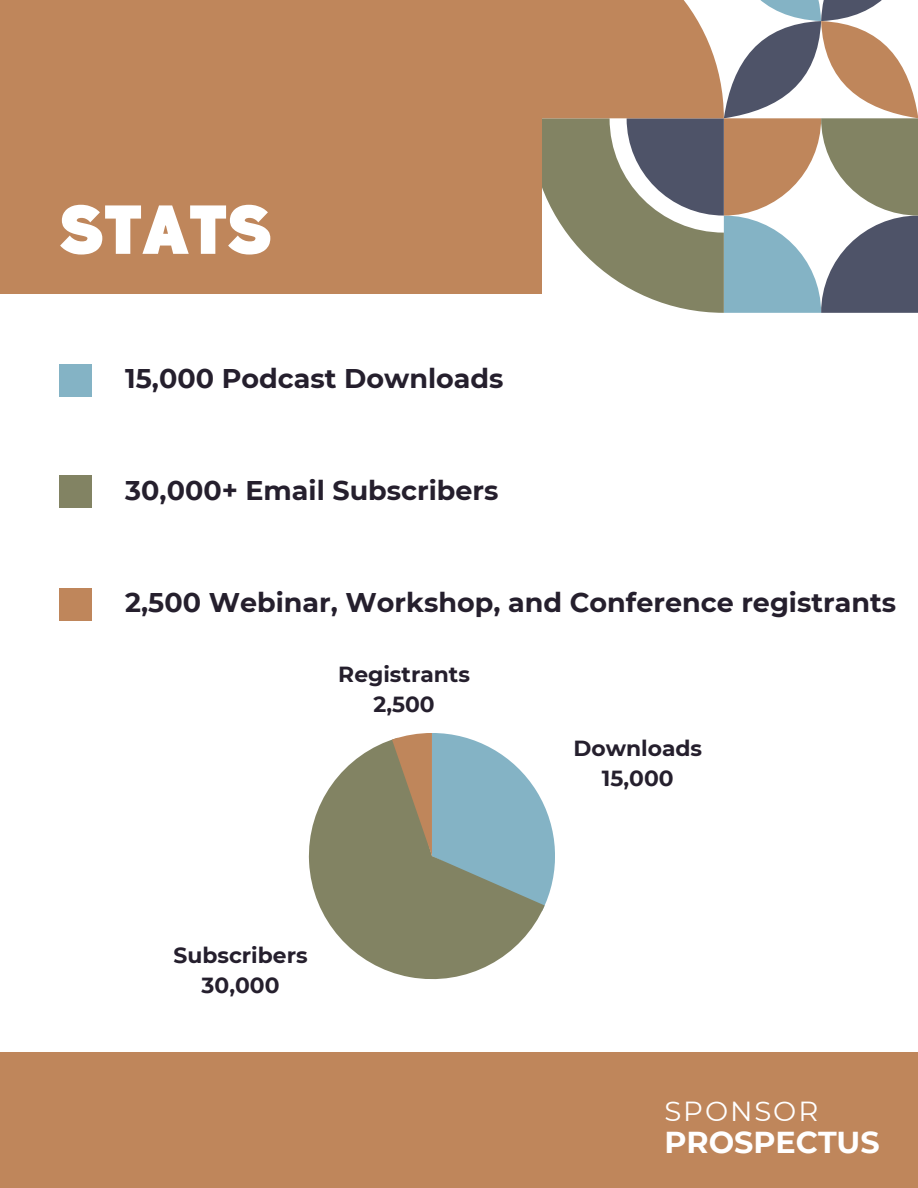
<style>
.page{position:relative;width:918px;height:1188px;background:#fff}
.page>*{position:absolute;margin:0;border:0;box-sizing:border-box;transform-origin:0 0}
.t1{font:900 69.15px "TT Corals";color:#fff}
.t2{font:700 30.15px "Montserrat";color:#fff}
.t3{font:27.6px "Montserrat";letter-spacing:.07em;color:#fff}
.t4{font:700 27px "Montserrat";color:#251f2d}
.t5{font:700 21.75px "Montserrat";color:#251f2d}
</style>
<div class="page">
<svg style="left:335px;top:0;width:583px;height:313px"></svg>
<div style="left:0;top:0;width:541px;height:293px;background:#bf865b"></div>
<div style="left:0;top:1052px;width:918px;height:136px;background:#bf865b"></div>
<div style="left:59px;top:364px;width:33px;height:32px;background:#84b3c5"></div>
<div style="left:59px;top:476px;width:33px;height:32px;background:#828363"></div>
<div style="left:59px;top:588px;width:33px;height:32px;background:#bf865b"></div>
<svg style="left:309px;top:739px;width:233px;height:240px;fill:#828363"></svg>
<svg style="left:392px;top:733px;width:163px;height:178px;background:#97aba8"></svg>
<p class="t1" style="left:59px;top:188px;width:214px">STATS</p>
<p class="t4" style="left:125px;top:362px;width:380px">15,000 Podcast Downloads</p>
<p class="t4" style="left:125px;top:474px;width:375px">30,000+ Email Subscribers</p>
<p class="t4" style="left:125px;top:586px;width:772px">2,500 Webinar, Workshop, and Conference registrants</p>
<p class="t5" style="left:338px;top:661px;width:133px">Registrants</p>
<p class="t5" style="left:374px;top:691px;width:63px">2,500</p>
<p class="t5" style="left:173px;top:942px;width:136px">Subscribers</p>
<p class="t5" style="left:202px;top:972px;width:79px">30,000</p>
<p class="t5" style="left:573px;top:735px;width:130px">Downloads</p>
<p class="t5" style="left:602px;top:765px;width:73px">15,000</p>
<p class="t3" style="left:664px;top:1094px;width:155px">SPONSOR</p>
<p class="t2" style="left:664px;top:1123px;width:217px">PROSPECTUS</p>
</div>
